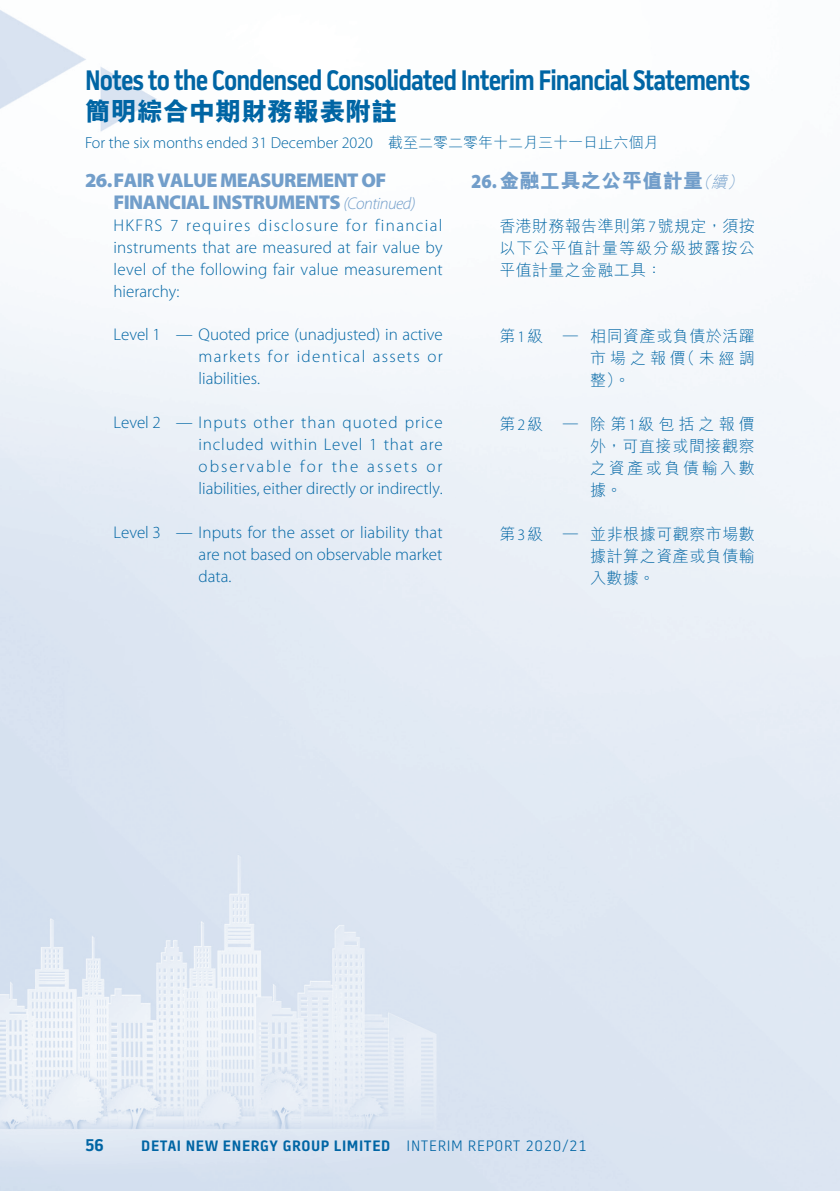
<style>
.page{position:relative;width:840px;height:1191px;background:#fff}
.page>*{position:absolute;margin:0;border:0;box-sizing:border-box;transform-origin:0 0}
.t1{font:700 28px "Battersea";letter-spacing:-.04em;color:#0065a4;scale:.88 1}
.t2{font:800 26px "M Hei HK";color:#0065a4}
._01_H1_E{font:900 20px/22px "Myriad Pro";letter-spacing:-.03em;color:#729eca}
._001_H1_C{font:800 20px "M Hei HK";letter-spacing:.02em;color:#729eca}
._51_N_Table_txt{font:300 17px/22px "Myriad Pro";color:#0065a4;text-align:justify}
._00_txt_E{font:300 17px/22px "Myriad Pro";letter-spacing:.02em;color:#0065a4;text-align:justify}
._51_N_Table_txt-2{font:300 17px/22px "Myriad Pro";letter-spacing:.08em;color:#0065a4}
._51_N_Table_txt-3{font:300 17px "Myriad Pro";letter-spacing:.06em;color:#0065a4}
.t3{font:700 17px "Battersea";color:#0065a4}
._000_txt_C{font:300 16px/22px "M Hei HK";letter-spacing:.03em;color:#0065a4;text-align:justify}
._000_txt_C-2{font:300 16px "Myriad Pro";color:#0065a4}
.t4{font:700 15px "Battersea";letter-spacing:.04em;color:#0065a4}
.s1{font-family:"M Hei HK";font-size:15px}
.s2{font-family:"Myriad Pro";font-weight:900}
.s3{font-weight:300;font-style:italic;font-size:16px}
.s4{font-family:"Myriad Pro"}
.s5{font-weight:300;font-style:italic;font-size:17px}
.s6{font-weight:300}
</style>
<div class="page">
<img style="left:0;top:10px;width:839px;height:1181px">
<h1 class="t1" style="left:85px;top:63px;width:757px">Notes to the Condensed Consolidated Interim Financial Statements</h1>
<h2 class="t2" style="left:85px;top:98px;width:313px">簡明綜合中期財務報表附註</h2>
<p class="_000_txt_C-2" style="left:85px;top:133px;width:574px">For the six months ended 31 December 2020 <span class="s1">截至二零二零年十二月三十一日止六個月</span></p>
<p class="_001_H1_C" style="left:471px;top:171px;width:277px"><span class="s2">26.</span>金融工具之公平值計量<span class="s3">（續）</span></p>
<p class="_000_txt_C" style="left:499px;top:215px;width:257px">香港財務報告準則第<span class="s4">7</span>號規定，須按以下公平值計量等級分級披露按公平值計量之金融工具：</p>
<p class="_01_H1_E" style="left:113px;top:168px;width:303px;text-indent:-28px">26.FAIR VALUE MEASUREMENT OF<br>FINANCIAL INSTRUMENTS <span class="s5">(Continued)</span></p>
<p class="_00_txt_E" style="left:113px;top:214px;width:330px">HKFRS 7 requires disclosure for financial instruments that are measured at fair value by level of the following fair value measurement hierarchy:</p>
<p class="_51_N_Table_txt" style="left:113px;top:323px;width:49px">Level 1</p>
<p class="_51_N_Table_txt" style="left:176px;top:323px;width:268px">— Quoted price (unadjusted) in active</p>
<p class="_51_N_Table_txt-2" style="left:198px;top:345px;width:245px">markets for identical assets or liabilities.</p>
<p class="_51_N_Table_txt" style="left:113px;top:411px;width:49px">Level 2</p>
<p class="_51_N_Table_txt-3" style="left:176px;top:412px;width:268px">— Inputs other than quoted price</p>
<p class="_51_N_Table_txt" style="left:198px;top:433px;width:245px">included within Level 1 that are observable for the assets or liabilities, either directly or indirectly.</p>
<p class="_51_N_Table_txt" style="left:113px;top:521px;width:49px">Level 3</p>
<p class="_51_N_Table_txt" style="left:176px;top:521px;width:268px">— Inputs for the asset or liability that</p>
<p class="_51_N_Table_txt" style="left:198px;top:543px;width:245px">are not based on observable market data.</p>
<p class="_000_txt_C" style="left:499px;top:325px;width:45px">第<span class="s4">1</span>級</p>
<p class="_000_txt_C-2" style="left:562px;top:325px;width:17px">—</p>
<p class="_000_txt_C" style="left:590px;top:325px;width:166px">相同資產或負債於活躍市場之報價（未經調整）。</p>
<p class="_000_txt_C" style="left:499px;top:413px;width:45px">第<span class="s4">2</span>級</p>
<p class="_000_txt_C-2" style="left:562px;top:413px;width:17px">—</p>
<p class="_000_txt_C" style="left:590px;top:413px;width:166px">除第<span class="s4">1</span>級包括之報價外，可直接或間接觀察之資產或負債輸入數據。</p>
<p class="_000_txt_C" style="left:499px;top:523px;width:45px">第<span class="s4">3</span>級</p>
<p class="_000_txt_C-2" style="left:562px;top:523px;width:17px">—</p>
<p class="_000_txt_C" style="left:590px;top:523px;width:166px">並非根據可觀察市場數據計算之資產或負債輸入數據。</p>
<p class="t3" style="left:85px;top:1135px;width:20px">56</p>
<p class="t4" style="left:141px;top:1136px;width:447px">DETAI NEW ENERGY GROUP LIMITED <span class="s6">INTERIM REPORT 2020/21</span></p>
</div>
